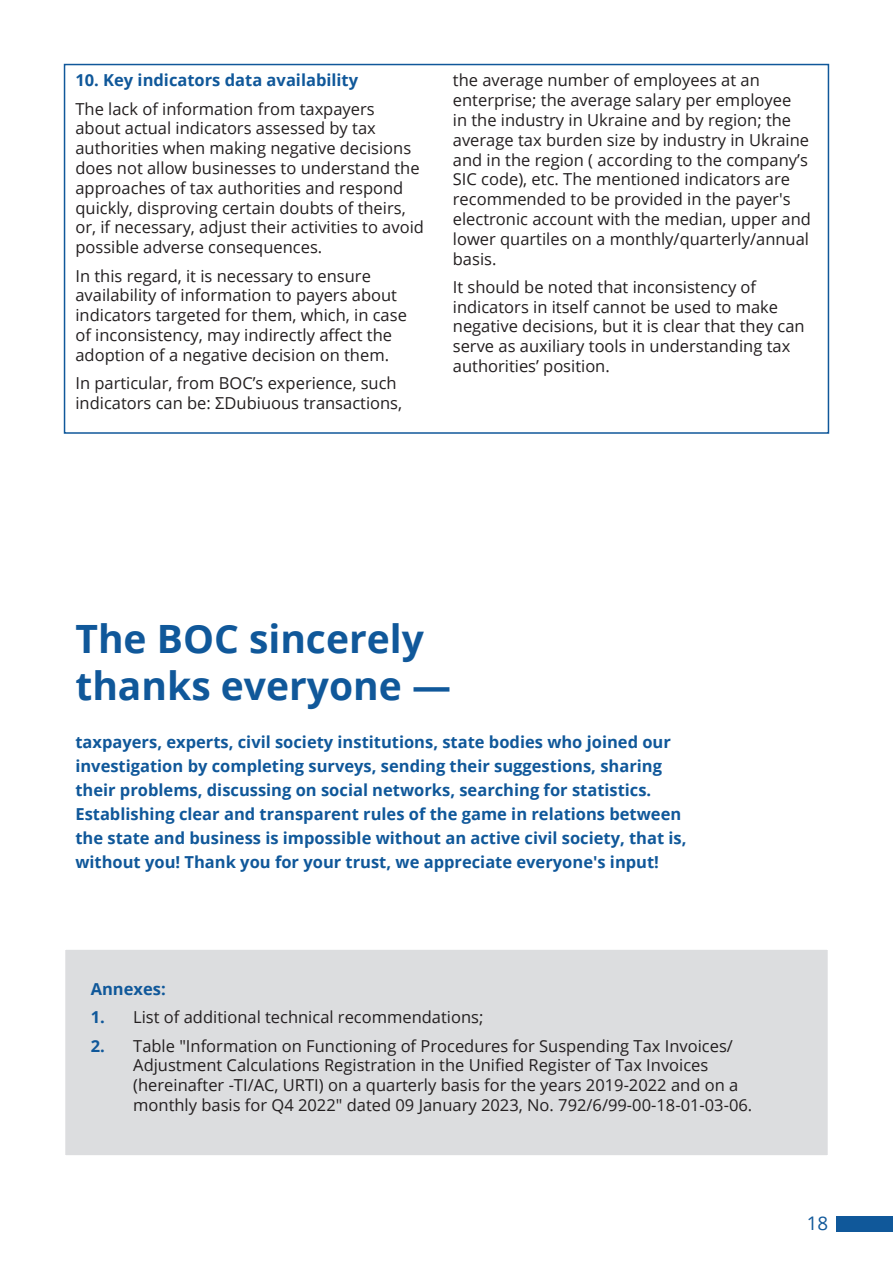
<style>
.page{position:relative;width:893px;height:1263px;background:#fff}
.page>*{position:absolute;margin:0;border:0;box-sizing:border-box;transform-origin:0 0}
.t1{font:700 39px/46.8px "Open Sans";color:#10589a}
.t2{font:18.75px "Open Sans";color:#10589a}
.t3{font:16.5px/19.8px "Open Sans";color:#231f20}
.t4{font:700 16.5px/24px "Open Sans";color:#10589a}
.s1{font-weight:700;color:#10589a}
</style>
<div class="page">
<div style="left:836px;top:1216px;width:57px;height:15px;background:#10589a"></div>
<div style="left:64px;top:64px;width:765px;height:370px;background:#fff;border:2px solid #10589a"></div>
<div style="left:64px;top:948px;width:765px;height:209px;background:#dcdddf;border:2px solid #fff"></div>
<p class="t4" style="left:75px;top:68px;width:284px">10. Key indicators data availability</p>
<p class="t3" style="left:75px;top:98px;width:350px">The lack of information from taxpayers about actual indicators assessed by tax authorities when making negative decisions does not allow businesses to understand the approaches of tax authorities and respond quickly, disproving certain doubts of theirs, or, if necessary, adjust their activities to avoid possible adverse consequences.</p>
<p class="t3" style="left:75px;top:265px;width:333px">In this regard, it is necessary to ensure availability of information to payers about indicators targeted for them, which, in case of inconsistency, may indirectly affect the adoption of a negative decision on them.</p>
<p class="t3" style="left:75px;top:373px;width:328px">In particular, from BOC’s experience, such indicators can be: ΣDubiuous transactions,</p>
<p class="t3" style="left:453px;top:70px;width:360px">the average number of employees at an enterprise; the average salary per employee<br>in the industry in Ukraine and by region; the average tax burden size by industry in Ukraine and in the region ( according to the company’s SIC code), etc. The mentioned indicators are recommended to be provided in the payer's electronic account with the median, upper and lower quartiles on a monthly/quarterly/annual basis.</p>
<p class="t3" style="left:453px;top:277px;width:353px">It should be noted that inconsistency of indicators in itself cannot be used to make negative decisions, but it is clear that they can serve as auxiliary tools in understanding tax authorities’ position.</p>
<p class="t1" style="left:75px;top:615px;width:377px">The BOC sincerely thanks everyone —</p>
<p class="t4" style="left:75px;top:730px;width:613px">taxpayers, experts, civil society institutions, state bodies who joined our investigation by completing surveys, sending their suggestions, sharing their problems, discussing on social networks, searching for statistics.<br>Establishing clear and transparent rules of the game in relations between the state and business is impossible without an active civil society, that is, without you! Thank you for your trust, we appreciate everyone's input!</p>
<p class="t4" style="left:91px;top:976px;width:77px">Annexes:</p>
<p class="t3" style="left:91px;top:1007px;width:394px"><span class="s1">1.</span> List of additional technical recommendations;</p>
<p class="t3" style="left:133px;top:1035px;width:621px;text-indent:-43px"><span class="s1">2.</span> Table "Information on Functioning of Procedures for Suspending Tax Invoices/ Adjustment Calculations Registration in the Unified Register of Tax Invoices (hereinafter -TI/AC, URTI) on a quarterly basis for the years 2019-2022 and on a monthly basis for Q4 2022" dated 09 January 2023, No. 792/6/99-00-18-01-03-06.</p>
<p class="t2" style="left:807px;top:1210px;width:23px">18</p>
</div>
